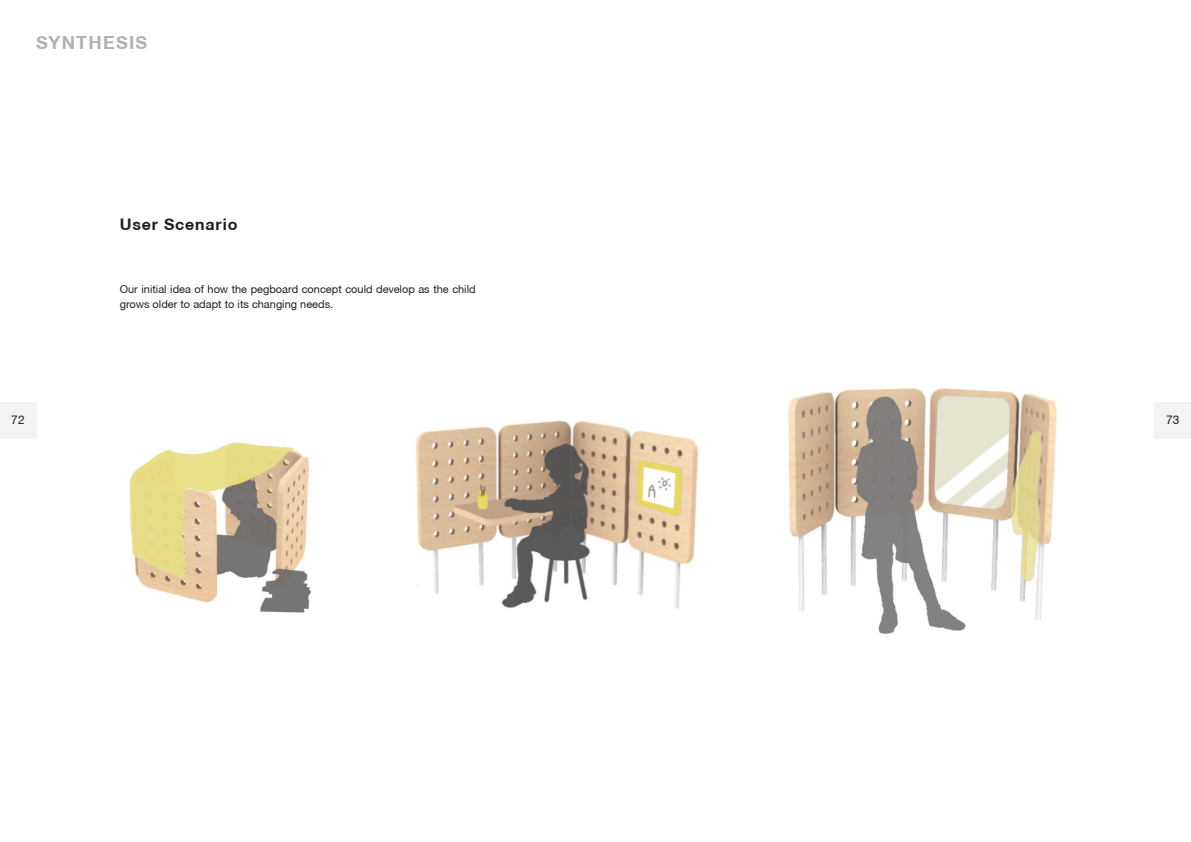
<style>
.page{position:relative;width:1191px;height:842px;background:#fff}
.page>*{position:absolute;margin:0;border:0;box-sizing:border-box;transform-origin:0 0}
.t1{font:700 18px "Helvetica Neue CE";letter-spacing:.07em;color:#b0b1b5}
.t2{font:700 16px "Helvetica Neue CE";letter-spacing:.05em;color:#231f20}
.t3{font:12px "Helvetica Neue CE";color:#231f20}
.t4{font:11px/15px "Helvetica Neue CE";color:#231f20}
</style>
<div class="page">
<div style="left:1155px;top:403px;width:36px;height:36px;background:#f2f3f4"></div>
<div style="left:0;top:403px;width:36px;height:36px;background:#f2f3f4"></div>
<img style="left:129px;top:388px;width:928px;height:246px">
<p class="t1" style="left:36px;top:31px;width:113px">SYNTHESIS</p>
<p class="t2" style="left:120px;top:215px;width:119px">User Scenario</p>
<p class="t4" style="left:120px;top:281px;width:357px">Our initial idea of how the pegboard concept could develop as the child grows older to adapt to its changing needs.</p>
<p class="t3" style="left:11px;top:413px;width:15px">72</p>
<p class="t3" style="left:1166px;top:413px;width:15px">73</p>
</div>
